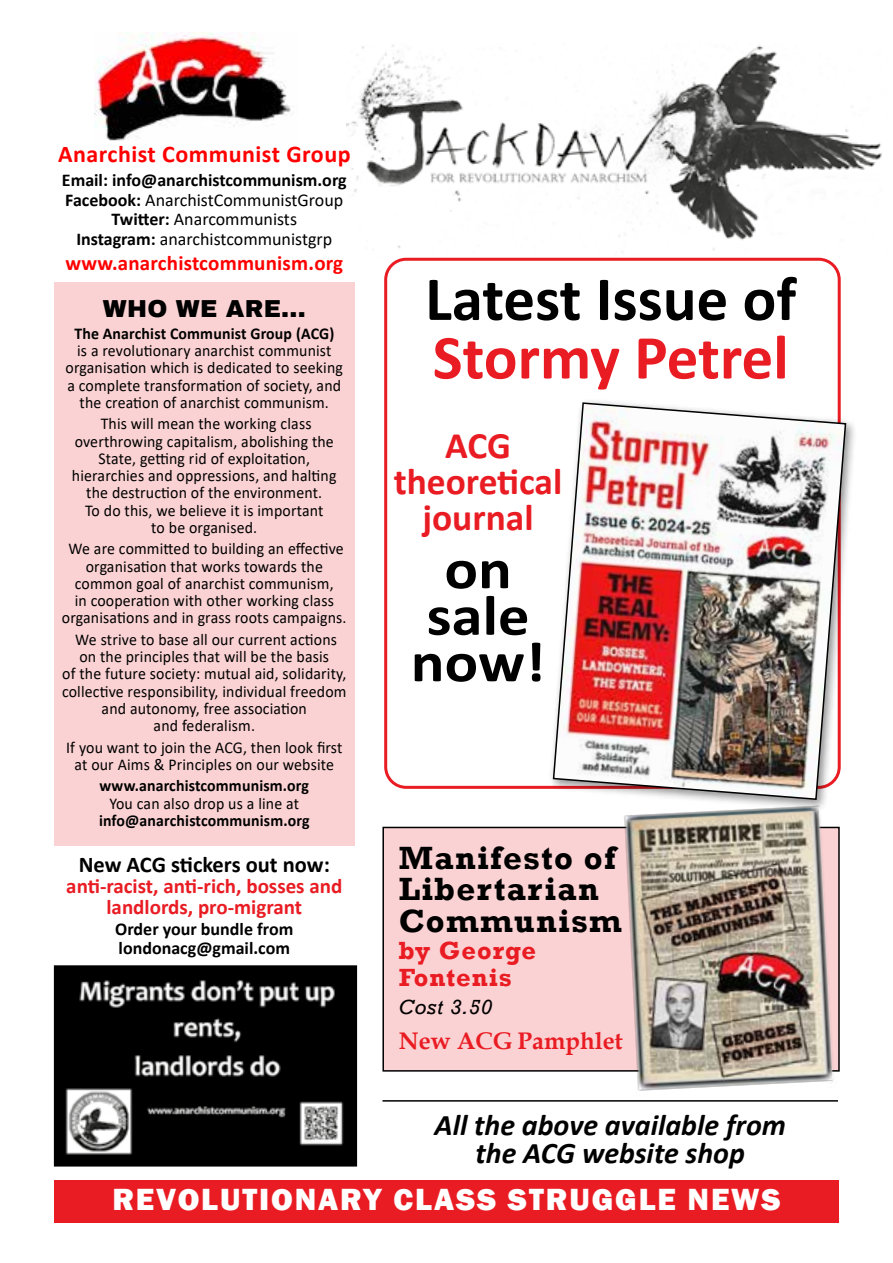
<style>
.page{position:relative;width:893px;height:1263px;background:#fff}
.page>*{position:absolute;margin:0;border:0;box-sizing:border-box;transform-origin:0 0}
.t1{font:700 63px "Calibri";color:#000}
.t2{font:700 63px "Calibri";letter-spacing:-.005em;color:#e91c23}
.t3{font:700 57px/46.5px "Calibri";color:#000;text-align:center;scale:1.1 1}
.t4{font:700 37.5px/36px "Calibri";color:#e91c23;text-align:center}
.t5{font:700 33px/31.5px "Rockwell";letter-spacing:.04em;color:#000}
.t6{font:800 31.5px "Franklin Gothic";letter-spacing:.06em;color:#fff}
.t7{font:italic 700 30px/28.5px "Calibri";color:#000;text-align:center}
.t8{font:700 25.5px/27px "Rockwell";letter-spacing:.04em;color:#e91c23}
.t9{font:700 24px "Calibri";letter-spacing:.02em;color:#f00}
.t10{font:700 24px "Book Antiqua";color:#e91c23}
.t11{font:900 24px "Archivo";letter-spacing:.01em;color:#000}
.t12{font:700 22.5px "Calibri";letter-spacing:-.005em;color:#000}
.t13{font:700 21px/21px "Calibri";color:#e91c23;text-align:center}
.t14{font:700 21px "Calibri";letter-spacing:.01em;color:#f00}
.t15{font:italic 21px "Rockwell";letter-spacing:.04em;color:#000}
.t16{font:700 18px/19.5px "Calibri";color:#000;text-align:center}
.t17{font:16.5px/17.2px "Calibri";letter-spacing:.01em;color:#000;text-align:center;scale:.96 1}
.t18{font:700 16.5px "Calibri";letter-spacing:.01em;color:#000;scale:.96 1}
.s1{font-weight:400}
</style>
<div class="page">
<img style="left:347px;top:44px;width:535px;height:214px">
<img style="left:95px;top:33px;width:196px;height:108px">
<div style="left:384px;top:258px;width:457px;height:531px;border:3px solid #e91c23;border-radius:20px"></div>
<hr style="left:382px;top:1100px;width:456px;height:1px;background:#000">
<div style="left:54px;top:283px;width:301px;height:563px;background:#fbd2d3"></div>
<div style="left:383px;top:827px;width:456px;height:244px;background:#fbd2d3"></div>
<img style="left:620px;top:811px;width:220px;height:280px">
<img style="left:57px;top:968px;width:297px;height:195px">
<div style="left:54px;top:965px;width:303px;height:201px;border:2px solid #000"></div>
<div style="left:547px;top:397px;width:311px;height:414px;background:#000;opacity:.44"></div>
<img style="left:552px;top:401px;width:295px;height:400px">
<div style="left:54px;top:1181px;width:785px;height:42px;background:#e91c23"></div>
<h3 class="t9" style="left:58px;top:137px;width:294px">Anarchist Communist Group</h3>
<p class="t16" style="left:62px;top:170px;width:286px">Email: info@anarchistcommunism.org Facebook: <span class="s1">AnarchistCommunistGroup </span>Twitter: <span class="s1">Anarcommunists<br></span>Instagram: <span class="s1">anarchistcommunistgrp</span></p>
<p class="t14" style="left:65px;top:248px;width:279px">www.anarchistcommunism.org</p>
<h3 class="t11" style="left:103px;top:294px;width:204px">WHO WE ARE...</h3>
<p class="t18" style="left:74px;top:322px;width:272px">The Anarchist Communist Group (ACG)</p>
<p class="t17" style="left:66px;top:341px;width:290px">is a revolutionary anarchist communist organisation which is dedicated to seeking a complete transformation of society, and the creation of anarchist communism.</p>
<p class="t17" style="left:72px;top:415px;width:277px">This will mean the working class overthrowing capitalism, abolishing the State, getting rid of exploitation, hierarchies and oppressions, and halting the destruction of the environment.<br>To do this, we believe it is important<br>to be organised.</p>
<p class="t17" style="left:62px;top:540px;width:298px">We are committed to building an effective organisation that works towards the common goal of anarchist communism,<br>in cooperation with other working class organisations and in grass roots campaigns.</p>
<p class="t17" style="left:62px;top:630px;width:298px">We strive to base all our current actions<br>on the principles that will be the basis<br>of the future society: mutual aid, solidarity, collective responsibility, individual freedom and autonomy, free association<br>and federalism.</p>
<p class="t17" style="left:66px;top:738px;width:289px">If you want to join the ACG, then look first at our Aims &amp; Principles on our website</p>
<p class="t18" style="left:100px;top:774px;width:220px">www.anarchistcommunism.org</p>
<p class="t17" style="left:109px;top:794px;width:199px">You can also drop us a line at</p>
<p class="t18" style="left:99px;top:809px;width:221px">info@anarchistcommunism.org</p>
<h3 class="t12" style="left:79px;top:849px;width:253px">New ACG stickers out now:</h3>
<p class="t13" style="left:66px;top:876px;width:278px">anti-racist, anti-rich, bosses and landlords, pro-migrant</p>
<p class="t16" style="left:115px;top:920px;width:180px;line-height:18px;text-align:left">Order your bundle from londonacg@gmail.com</p>
<h1 class="t1" style="left:425px;top:254px;width:373px">Latest Issue of</h1>
<h1 class="t2" style="left:433px;top:313px;width:357px">Stormy Petrel</h1>
<h3 class="t4" style="left:394px;top:427px;width:170px">ACG theoretical journal</h3>
<h2 class="t3" style="left:411px;top:545px;width:124px">on sale now!</h2>
<h3 class="t5" style="left:399px;top:842px;width:225px">Manifesto of<br>Libertarian<br>Communism</h3>
<h3 class="t8" style="left:399px;top:937px;width:139px">by George<br>Fontenis</h3>
<p class="t15" style="left:399px;top:995px;width:95px">Cost 3.50</p>
<h3 class="t10" style="left:399px;top:1024px;width:225px">New ACG Pamphlet</h3>
<h3 class="t7" style="left:434px;top:1110px;width:353px">All the above available from the ACG website shop</h3>
<h3 class="t6" style="left:112px;top:1179px;width:670px">REVOLUTIONARY CLASS STRUGGLE NEWS</h3>
</div>
